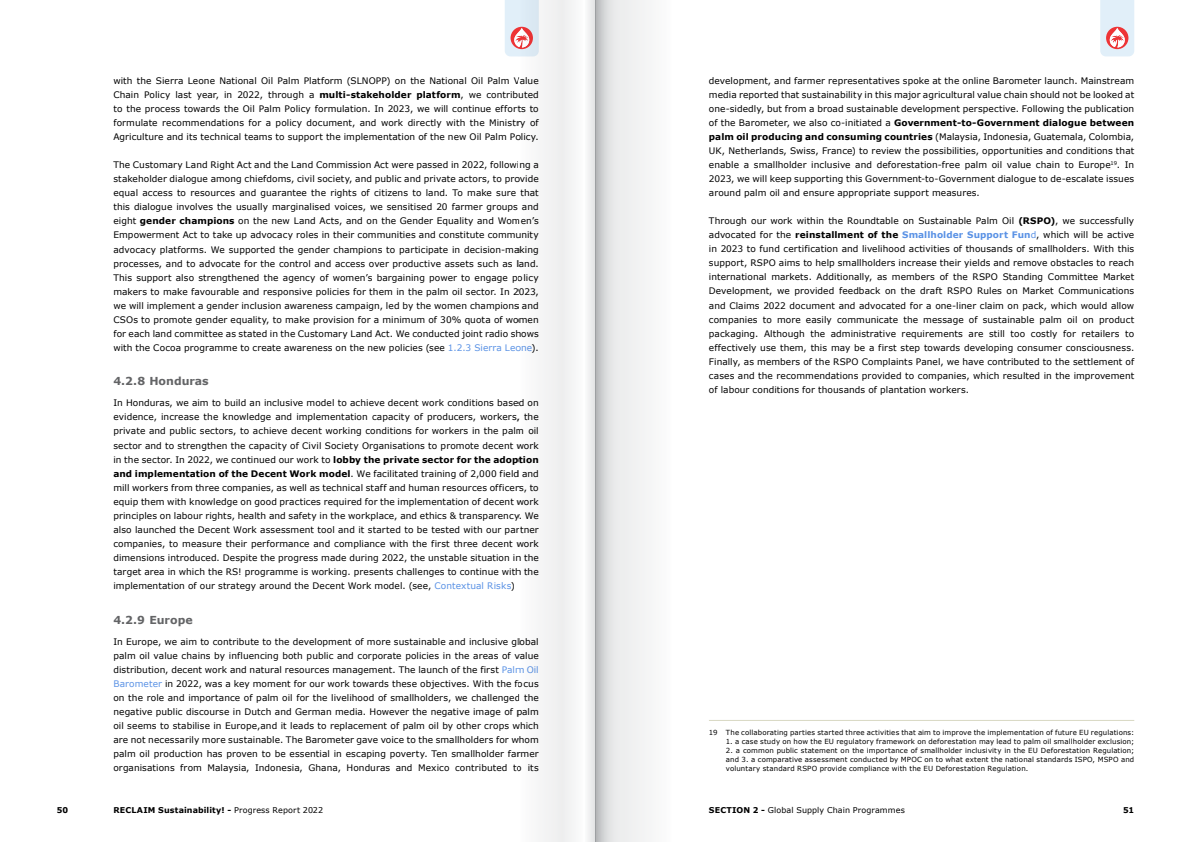
<style>
.page{position:relative;width:1191px;height:842px;background:#fff}
.page>*{position:absolute;margin:0;border:0;box-sizing:border-box;transform-origin:0 0}
.t1{font:700 11px "Verdana";color:#636466}
.t2{font:9px/14px "Verdana";letter-spacing:.01em;color:#000;text-align:justify}
.t3{font:700 8px "Verdana";letter-spacing:.015em;color:#000}
.t4{font:8px "Verdana";letter-spacing:.01em;color:#000}
.t5{font:7px/9px "Verdana";letter-spacing:.02em;color:#000;text-align:justify}
.s1{font-weight:700}
.s2{color:#5a92e5}
.s3{font-weight:700;color:#5a92e5}
.s4{font-weight:400}
</style>
<div class="page">
<svg style="left:1100px;top:0;width:34px;height:56px;background:#e5d8e0"></svg>
<svg style="left:505px;top:0;width:14px;height:56px"></svg>
<hr style="left:709px;top:720px;width:425px;height:1px;background:#d9d9c3">
<div style="left:519px;top:0;width:76px;height:842px;background:#f4f5f5"></div>
<svg style="left:595px;top:0;width:52px;height:842px"></svg>
<p class="t2" style="left:113px;top:74px;width:427px">with the Sierra Leone National Oil Palm Platform (SLNOPP) on the National Oil Palm Value Chain Policy last year, in 2022, through a <span class="s1">multi-stakeholder platform</span>, we contributed to the process towards the Oil Palm Policy formulation. In 2023, we will continue efforts to formulate recommendations for a policy document, and work directly with the Ministry of Agriculture and its technical teams to support the implementation of the new Oil Palm Policy.</p>
<p class="t2" style="left:113px;top:158px;width:427px">The Customary Land Right Act and the Land Commission Act were passed in 2022, following a stakeholder dialogue among chiefdoms, civil society, and public and private actors, to provide equal access to resources and guarantee the rights of citizens to land. To make sure that this dialogue involves the usually marginalised voices, we sensitised 20 farmer groups and eight <span class="s1">gender champions</span> on the new Land Acts, and on the Gender Equality and Women’s Empowerment Act to take up advocacy roles in their communities and constitute community advocacy platforms. We supported the gender champions to participate in decision-making processes, and to advocate for the control and access over productive assets such as land.<br>This support also strengthened the agency of women’s bargaining power to engage policy makers to make favourable and responsive policies for them in the palm oil sector. In 2023, we will implement a gender inclusion awareness campaign, led by the women champions and CSOs to promote gender equality, to make provision for a minimum of 30% quota of women for each land committee as stated in the Customary Land Act. We conducted joint radio shows with the Cocoa programme to create awareness on the new policies (see <span class="s2">1.2.3 Sierra Leone</span>).</p>
<p class="t1" style="left:113px;top:374px;width:97px">4.2.8 Honduras</p>
<p class="t2" style="left:113px;top:396px;width:427px">In Honduras, we aim to build an inclusive model to achieve decent work conditions based on evidence, increase the knowledge and implementation capacity of producers, workers, the private and public sectors, to achieve decent working conditions for workers in the palm oil sector and to strengthen the capacity of Civil Society Organisations to promote decent work in the sector. In 2022, we continued our work to <span class="s1">lobby the private sector for the adoption and implementation of the Decent Work model</span>. We facilitated training of 2,000 field and mill workers from three companies, as well as technical staff and human resources officers, to equip them with knowledge on good practices required for the implementation of decent work principles on labour rights, health and safety in the workplace, and ethics &amp; transparency. We also launched the Decent Work assessment tool and it started to be tested with our partner companies, to measure their performance and compliance with the first three decent work dimensions introduced. Despite the progress made during 2022, the unstable situation in the target area in which the RS! programme is working. presents challenges to continue with the implementation of our strategy around the Decent Work model. (see, <span class="s2">Contextual Risks</span>)</p>
<p class="t1" style="left:113px;top:612px;width:81px">4.2.9 Europe</p>
<p class="t2" style="left:113px;top:634px;width:427px">In Europe, we aim to contribute to the development of more sustainable and inclusive global palm oil value chains by influencing both public and corporate policies in the areas of value distribution, decent work and natural resources management. The launch of the first <span class="s2">Palm Oil Barometer</span> in 2022, was a key moment for our work towards these objectives. With the focus on the role and importance of palm oil for the livelihood of smallholders, we challenged the negative public discourse in Dutch and German media. However the negative image of palm oil seems to stabilise in Europe,and it leads to replacement of palm oil by other crops which are not necessarily more sustainable. The Barometer gave voice to the smallholders for whom palm oil production has proven to be essential in escaping poverty. Ten smallholder farmer organisations from Malaysia, Indonesia, Ghana, Honduras and Mexico contributed to its</p>
<p class="t2" style="left:709px;top:74px;width:427px">development, and farmer representatives spoke at the online Barometer launch. Mainstream media reported that sustainability in this major agricultural value chain should not be looked at one-sidedly, but from a broad sustainable development perspective. Following the publication of the Barometer, we also co-initiated a <span class="s1">Government-to-Government dialogue between palm oil producing and consuming countries</span> (Malaysia, Indonesia, Guatemala, Colombia, UK, Netherlands, Swiss, France) to review the possibilities, opportunities and conditions that enable a smallholder inclusive and deforestation-free palm oil value chain to Europe<sup>19</sup>. In 2023, we will keep supporting this Government-to-Government dialogue to de-escalate issues around palm oil and ensure appropriate support measures.</p>
<p class="t2" style="left:709px;top:214px;width:427px">Through our work within the Roundtable on Sustainable Palm Oil <span class="s1">(RSPO)</span>, we successfully advocated for the <span class="s1">reinstallment of the</span> <span class="s3">Smallholder Support Fun</span><span class="s2">d</span>, which will be active in 2023 to fund certification and livelihood activities of thousands of smallholders. With this support, RSPO aims to help smallholders increase their yields and remove obstacles to reach international markets. Additionally, as members of the RSPO Standing Committee Market Development, we provided feedback on the draft RSPO Rules on Market Communications and Claims 2022 document and advocated for a one-liner claim on pack, which would allow companies to more easily communicate the message of sustainable palm oil on product packaging. Although the administrative requirements are still too costly for retailers to effectively use them, this may be a first step towards developing consumer consciousness.<br>Finally, as members of the RSPO Complaints Panel, we have contributed to the settlement of cases and the recommendations provided to companies, which resulted in the improvement of labour conditions for thousands of plantation workers.</p>
<p class="t5" style="left:709px;top:728px;width:427px">19 The collaborating parties started three activities that aim to improve the implementation of future EU regulations:</p>
<p class="t5" style="left:726px;top:737px;width:410px">1. a case study on how the EU regulatory framework on deforestation may lead to palm oil smallholder exclusion;</p>
<p class="t5" style="left:726px;top:746px;width:410px">2. a common public statement on the importance of smallholder inclusivity in the EU Deforestation Regulation; and 3. a comparative assessment conducted by MPOC on to what extent the national standards ISPO, MSPO and voluntary standard RSPO provide compliance with the EU Deforestation Regulation.</p>
<p class="t3" style="left:57px;top:804px;width:13px">50</p>
<p class="t3" style="left:113px;top:804px;width:211px">RECLAIM Sustainability! - <span class="s4">Progress Report 2022</span></p>
<p class="t4" style="left:709px;top:804px;width:197px"><span class="s1">SECTION 2 -</span> Global Supply Chain Programmes</p>
<p class="t3" style="left:1123px;top:804px;width:13px">51</p>
</div>
